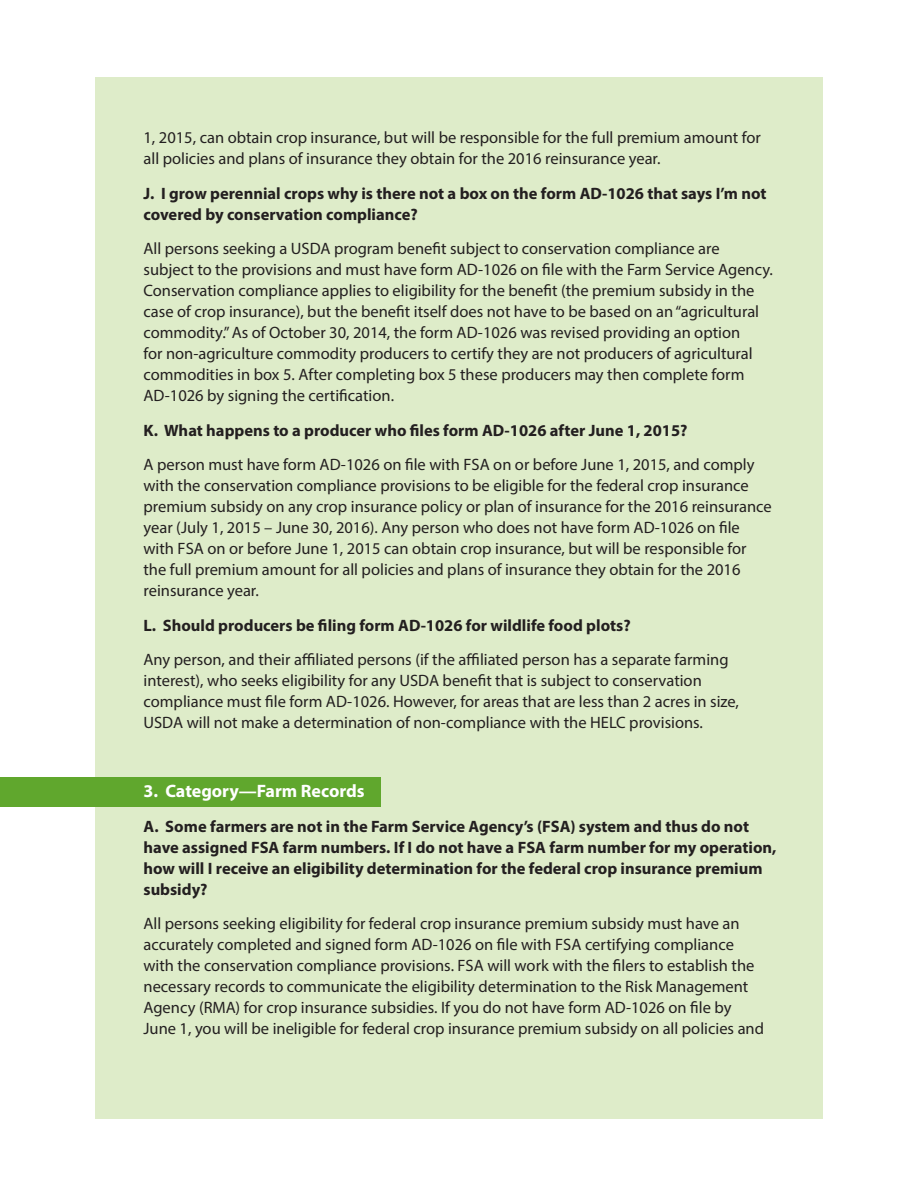
<style>
.page{position:relative;width:918px;height:1188px;background:#fff}
.page>*{position:absolute;margin:0;border:0;box-sizing:border-box;transform-origin:0 0}
.Big_Header{font:700 18px "Myriad Pro";color:#fff}
.Response{font:16.5px/21px "Myriad Pro";color:#231f20}
.t1{font:700 16.5px/21px "Myriad Pro";color:#231f20}
</style>
<div class="page">
<div style="left:95px;top:77px;width:728px;height:1041px;background:#deecc9"></div>
<div style="left:0;top:777px;width:381px;height:29px;background:#60a72d"></div>
<p class="Response" style="left:144px;top:127px;width:619px">1, 2015, can obtain crop insurance, but will be responsible for the full premium amount for all policies and plans of insurance they obtain for the 2016 reinsurance year.</p>
<p class="t1" style="left:144px;top:182px;width:625px">J. I grow perennial crops why is there not a box on the form AD-1026 that says I’m not covered by conservation compliance?</p>
<p class="Response" style="left:144px;top:238px;width:631px">All persons seeking a USDA program benefit subject to conservation compliance are subject to the provisions and must have form AD-1026 on file with the Farm Service Agency.<br>Conservation compliance applies to eligibility for the benefit (the premium subsidy in the case of crop insurance), but the benefit itself does not have to be based on an “agricultural commodity.” As of October 30, 2014, the form AD-1026 was revised providing an option<br>for non-agriculture commodity producers to certify they are not producers of agricultural commodities in box 5. After completing box 5 these producers may then complete form AD-1026 by signing the certification.</p>
<p class="t1" style="left:144px;top:419px;width:546px">K. What happens to a producer who files form AD-1026 after June 1, 2015?</p>
<p class="Response" style="left:144px;top:454px;width:630px">A person must have form AD-1026 on file with FSA on or before June 1, 2015, and comply with the conservation compliance provisions to be eligible for the federal crop insurance premium subsidy on any crop insurance policy or plan of insurance for the 2016 reinsurance year (July 1, 2015 – June 30, 2016). Any person who does not have form AD-1026 on file with FSA on or before June 1, 2015 can obtain crop insurance, but will be responsible for the full premium amount for all policies and plans of insurance they obtain for the 2016 reinsurance year.</p>
<p class="t1" style="left:144px;top:614px;width:489px">L. Should producers be filing form AD-1026 for wildlife food plots?</p>
<p class="Response" style="left:144px;top:649px;width:597px">Any person, and their affiliated persons (if the affiliated person has a separate farming interest), who seeks eligibility for any USDA benefit that is subject to conservation compliance must file form AD-1026. However, for areas that are less than 2 acres in size, USDA will not make a determination of non-compliance with the HELC provisions.</p>
<p class="Big_Header" style="left:144px;top:779px;width:223px">3. Category—Farm Records</p>
<p class="t1" style="left:144px;top:815px;width:635px">A. Some farmers are not in the Farm Service Agency’s (FSA) system and thus do not have assigned FSA farm numbers. If I do not have a FSA farm number for my operation, how will I receive an eligibility determination for the federal crop insurance premium subsidy?</p>
<p class="Response" style="left:144px;top:913px;width:622px">All persons seeking eligibility for federal crop insurance premium subsidy must have an accurately completed and signed form AD-1026 on file with FSA certifying compliance with the conservation compliance provisions. FSA will work with the filers to establish the necessary records to communicate the eligibility determination to the Risk Management Agency (RMA) for crop insurance subsidies. If you do not have form AD-1026 on file by June 1, you will be ineligible for federal crop insurance premium subsidy on all policies and</p>
</div>
